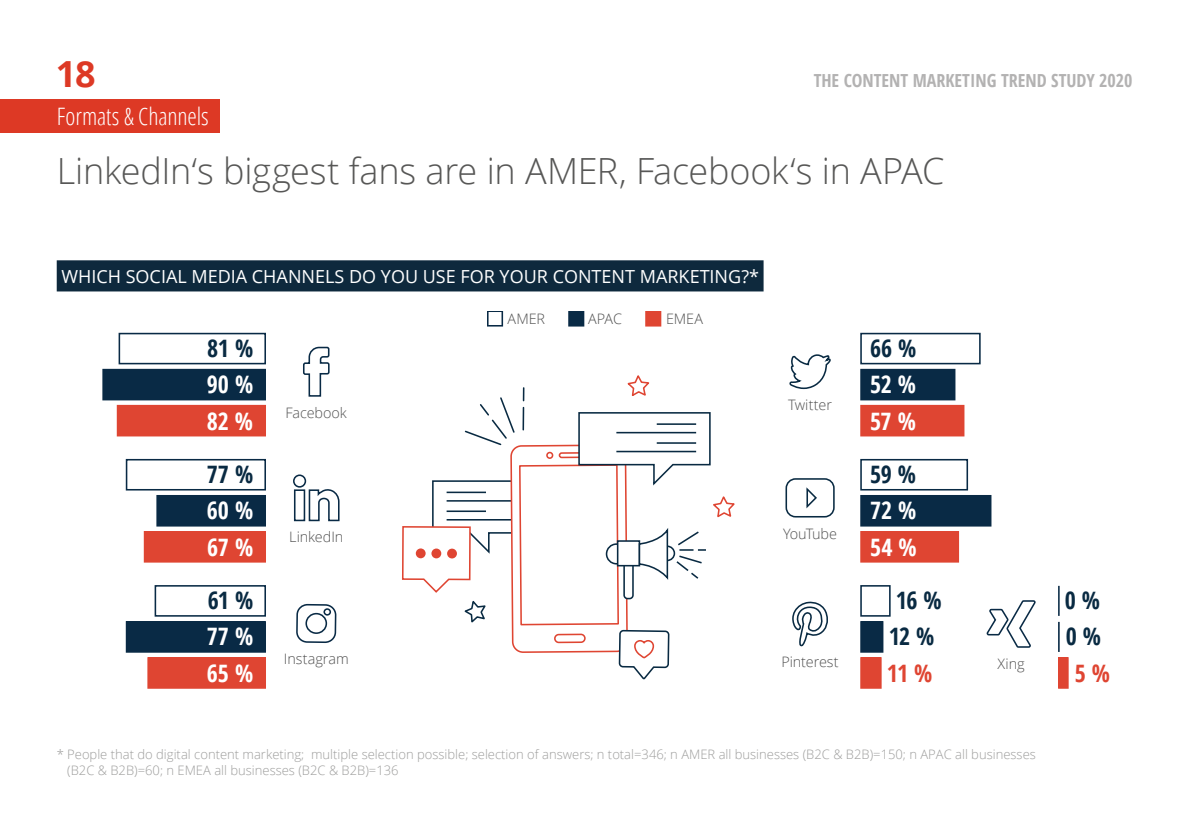
<style>
.page{position:relative;width:1191px;height:840px;background:#fff}
.page>*{position:absolute;margin:0;border:0;box-sizing:border-box;transform-origin:0 0}
.t1{font:300 36px "Open Sans";letter-spacing:-.01em;color:#575756}
.t2{font:700 36px "Open Sans";color:#dd3925}
.t3{font:700 condensed 24px/36.6px "Open Sans";color:#fff}
.t4{font:700 condensed 24px/36px "Open Sans";letter-spacing:-.015em;color:#092a42}
.t5{font:300 condensed 24px "Open Sans";letter-spacing:-.005em;color:#fff}
.t6{font:700 condensed 24px "Open Sans";color:#df4532}
.t7{font:18px "Open Sans";color:#fff}
.t8{font:700 condensed 18px "Open Sans";color:#b3b2b2}
.t9{font:300 14.4px "Open Sans";letter-spacing:-.005em;color:#515151}
.t10{font:300 14.4px "Open Sans";letter-spacing:-.035em;color:#515151}
.t11{font:300 13px/15.6px "Open Sans";color:#9d9d9c}
</style>
<div class="page">
<div style="left:294px;top:489px;width:11px;height:32px;border:2px solid #092a45"></div>
<div style="left:293px;top:474px;width:13px;height:13px;border:2px solid #092a45;border-radius:50%"></div>
<svg style="left:295px;top:346px;width:45px;height:297px"></svg>
<svg style="left:785px;top:478px;width:50px;height:40px"></svg>
<svg style="left:986px;top:600px;width:50px;height:48px"></svg>
<svg style="left:789px;top:354px;width:42px;height:35px"></svg>
<svg style="left:792px;top:601px;width:36px;height:46px"></svg>
<svg style="left:402px;top:375px;width:333px;height:305px"></svg>
<div style="left:118px;top:405px;width:147px;height:30px;background:#df4532"></div>
<div style="left:117px;top:404px;width:149px;height:32px;border:2px solid #df4532"></div>
<div style="left:103px;top:369px;width:162px;height:30px;background:#092a45"></div>
<div style="left:102px;top:368px;width:164px;height:32px;border:2px solid #092a45"></div>
<div style="left:119px;top:332px;width:147px;height:32px;border:2px solid #092a45"></div>
<div style="left:145px;top:531px;width:120px;height:30px;background:#df4532"></div>
<div style="left:144px;top:530px;width:122px;height:32px;border:2px solid #df4532"></div>
<div style="left:157px;top:495px;width:108px;height:30px;background:#092a45"></div>
<div style="left:156px;top:494px;width:110px;height:32px;border:2px solid #092a45"></div>
<div style="left:126px;top:458px;width:140px;height:32px;border:2px solid #092a45"></div>
<div style="left:148px;top:657px;width:117px;height:30px;background:#df4532"></div>
<div style="left:147px;top:656px;width:119px;height:32px;border:2px solid #df4532"></div>
<div style="left:127px;top:621px;width:138px;height:30px;background:#092a45"></div>
<div style="left:126px;top:620px;width:140px;height:32px;border:2px solid #092a45"></div>
<div style="left:155px;top:584px;width:111px;height:32px;border:2px solid #092a45"></div>
<div style="left:861px;top:405px;width:102px;height:30px;background:#df4532"></div>
<div style="left:860px;top:404px;width:104px;height:32px;border:2px solid #df4532"></div>
<div style="left:861px;top:369px;width:93px;height:30px;background:#092a45"></div>
<div style="left:860px;top:368px;width:95px;height:32px;border:2px solid #092a45"></div>
<div style="left:860px;top:332px;width:120px;height:32px;border:2px solid #092a45"></div>
<div style="left:861px;top:531px;width:97px;height:30px;background:#df4532"></div>
<div style="left:860px;top:530px;width:99px;height:32px;border:2px solid #df4532"></div>
<div style="left:861px;top:495px;width:129px;height:30px;background:#092a45"></div>
<div style="left:860px;top:494px;width:131px;height:32px;border:2px solid #092a45"></div>
<div style="left:860px;top:458px;width:108px;height:32px;border:2px solid #092a45"></div>
<div style="left:861px;top:657px;width:20px;height:30px;background:#df4532"></div>
<div style="left:860px;top:656px;width:21px;height:32px;border:2px solid #df4532"></div>
<div style="left:861px;top:621px;width:21px;height:30px;background:#092a45"></div>
<div style="left:860px;top:620px;width:23px;height:32px;border:2px solid #092a45"></div>
<div style="left:860px;top:584px;width:30px;height:32px;border:2px solid #092a45"></div>
<div style="left:1058px;top:657px;width:9px;height:30px;background:#df4532"></div>
<div style="left:1058px;top:656px;width:10px;height:32px;border:2px solid #df4532"></div>
<hr style="left:1058px;top:621px;width:1px;height:30px;background:#092a45">
<hr style="left:1058px;top:585px;width:1px;height:30px;background:#092a45">
<div style="left:57px;top:260px;width:706px;height:31px;background:#0e293d"></div>
<div style="left:0;top:99px;width:220px;height:34px;background:#dd3925"></div>
<div style="left:488px;top:311px;width:15px;height:15px;border:2px solid #092a45"></div>
<div style="left:569px;top:311px;width:14px;height:14px;background:#092a45"></div>
<div style="left:568px;top:311px;width:16px;height:15px;border:2px solid #092a45"></div>
<div style="left:646px;top:311px;width:14px;height:14px;background:#df4532"></div>
<div style="left:645px;top:311px;width:16px;height:15px;border:2px solid #df4532"></div>
<h1 class="t2" style="left:56px;top:48px;width:42px">18</h1>
<h2 class="t5" style="left:57px;top:99px;width:153px">Formats &amp; Channels</h2>
<h3 class="t8" style="left:813px;top:68px;width:320px">THE CONTENT MARKETING TREND STUDY 2020</h3>
<h1 class="t1" style="left:57px;top:146px;width:889px">LinkedIn‘s biggest fans are in AMER, Facebook‘s in APAC</h1>
<h3 class="t7" style="left:61px;top:264px;width:699px">WHICH SOCIAL MEDIA CHANNELS DO YOU USE FOR YOUR CONTENT MARKETING?*</h3>
<h2 class="t4" style="left:207px;top:329px;width:48px">81 %</h2>
<h2 class="t3" style="left:207px;top:365px;width:48px">90 %<br>82 %</h2>
<h2 class="t4" style="left:207px;top:456px;width:48px">77 %</h2>
<h2 class="t3" style="left:207px;top:491px;width:48px">60 %<br>67 %</h2>
<h2 class="t4" style="left:208px;top:581px;width:47px">61 %</h2>
<h2 class="t3" style="left:207px;top:617px;width:48px">77 %<br>65 %</h2>
<p class="t9" style="left:286px;top:402px;width:63px">Facebook</p>
<p class="t9" style="left:289px;top:527px;width:56px">LinkedIn</p>
<p class="t9" style="left:284px;top:648px;width:66px">Instagram</p>
<p class="t9" style="left:507px;top:308px;width:39px">AMER</p>
<p class="t9" style="left:588px;top:308px;width:35px">APAC</p>
<p class="t9" style="left:666px;top:308px;width:39px">EMEA</p>
<p class="t9" style="left:788px;top:395px;width:45px">Twitter</p>
<p class="t10" style="left:783px;top:523px;width:55px">YouTube</p>
<p class="t9" style="left:781px;top:652px;width:59px">Pinterest</p>
<h2 class="t4" style="left:870px;top:329px;width:48px">66 %</h2>
<h2 class="t3" style="left:870px;top:365px;width:48px">52 %<br>57 %</h2>
<h2 class="t4" style="left:870px;top:455px;width:47px">59 %</h2>
<h2 class="t3" style="left:870px;top:491px;width:48px">72 %<br>54 %</h2>
<h2 class="t4" style="left:888px;top:581px;width:55px">16 %<br>12 %</h2>
<h2 class="t6" style="left:887px;top:656px;width:47px">11 %</h2>
<p class="t9" style="left:997px;top:653px;width:29px">Xing</p>
<p class="t11" style="left:67px;top:745px;width:970px;text-indent:-11px">* People that do digital content marketing; multiple selection possible; selection of answers; n total=346; n AMER all businesses (B2C &amp; B2B)=150; n APAC all businesses (B2C &amp; B2B)=60; n EMEA all businesses (B2C &amp; B2B)=136</p>
<h2 class="t4" style="left:1064px;top:581px;width:38px">0 %<br>0 %</h2>
<h2 class="t6" style="left:1074px;top:656px;width:37px">5 %</h2>
</div>
